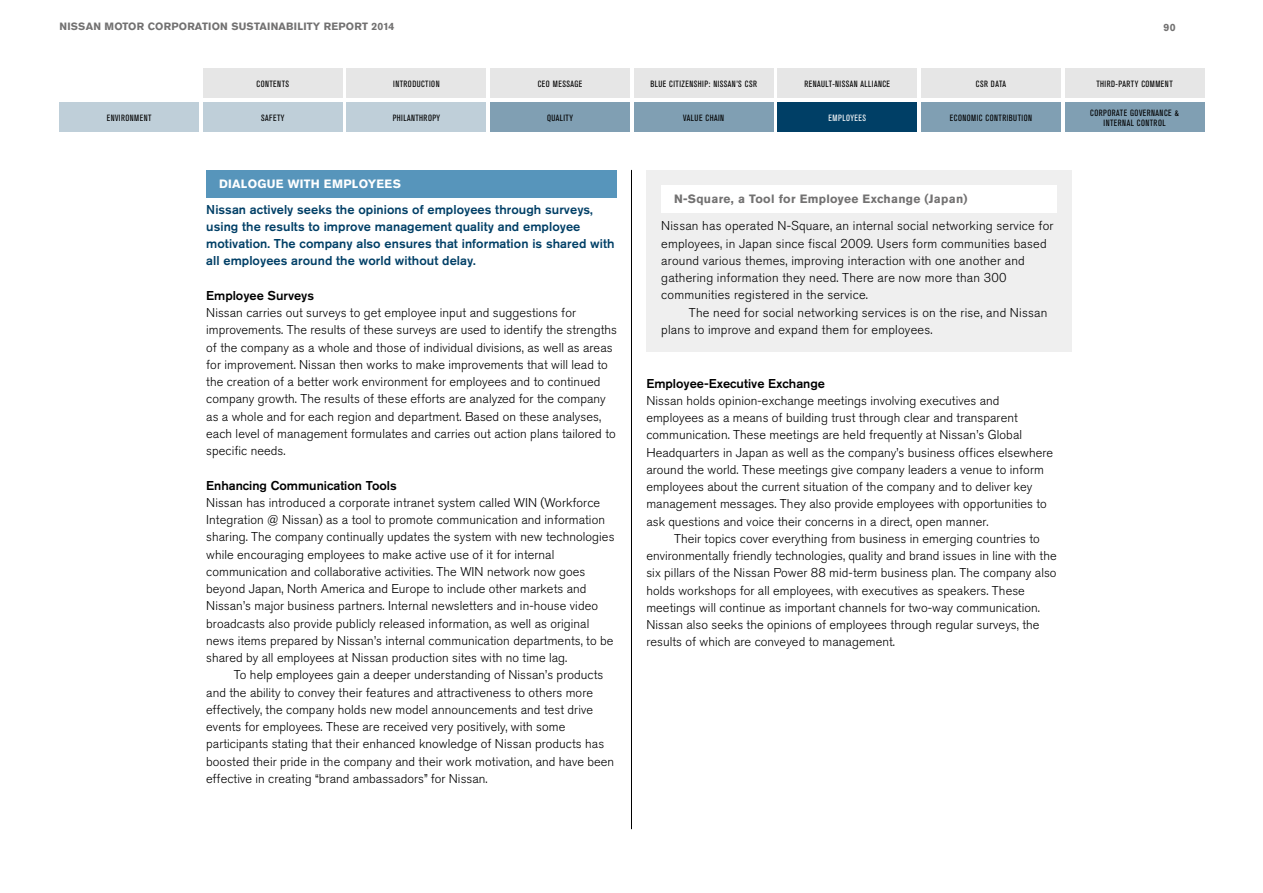
<style>
.page{position:relative;width:1263px;height:893px;background:#fff}
.page>*{position:absolute;margin:0;border:0;box-sizing:border-box;transform-origin:0 0}
.t1{font:300 12.75px/17.2px "Nissan AG";letter-spacing:.005em;color:#000}
.t2{font:500 12.75px/17.2px "Nissan AG";letter-spacing:.005em;color:#003f66}
.t3{font:500 12.75px "Nissan AG";color:#000}
.t4{font:700 12px "Nissan AG";letter-spacing:.025em;color:#727171}
.t5{font:700 12px "Nissan AG";letter-spacing:.025em;color:#fff}
.t6{font:700 10.5px "Nissan AG";letter-spacing:.02em;color:#727171}
.t7{font:condensed 9px/10.5px "Nissan AG";letter-spacing:.05em;color:#000;text-align:center}
.t8{font:condensed 9px "Nissan AG";letter-spacing:.05em;color:#fff}
</style>
<div class="page">
<hr style="left:631px;top:170px;width:1px;height:659px;background:#000">
<div style="left:646px;top:170px;width:425px;height:182px;background:#efefef"></div>
<div style="left:661px;top:185px;width:396px;height:28px;background:#fff"></div>
<div style="left:206px;top:170px;width:411px;height:28px;background:#5795bb"></div>
<div style="left:203px;top:102px;width:139px;height:30px;background:#bfcfd9"></div>
<div style="left:347px;top:102px;width:139px;height:30px;background:#bfcfd9"></div>
<div style="left:490px;top:102px;width:140px;height:30px;background:#809fb3"></div>
<div style="left:921px;top:102px;width:139px;height:30px;background:#809fb3"></div>
<div style="left:778px;top:102px;width:139px;height:30px;background:#003f66"></div>
<div style="left:634px;top:102px;width:139px;height:30px;background:#809fb3"></div>
<div style="left:778px;top:68px;width:139px;height:30px;background:#e6e6e6"></div>
<div style="left:1065px;top:102px;width:139px;height:30px;background:#809fb3"></div>
<div style="left:490px;top:68px;width:140px;height:30px;background:#e6e6e6"></div>
<div style="left:634px;top:68px;width:139px;height:30px;background:#e6e6e6"></div>
<div style="left:60px;top:102px;width:139px;height:30px;background:#bfcfd9"></div>
<div style="left:347px;top:68px;width:139px;height:30px;background:#e6e6e6"></div>
<div style="left:203px;top:68px;width:139px;height:30px;background:#e6e6e6"></div>
<div style="left:921px;top:68px;width:139px;height:30px;background:#e6e6e6"></div>
<div style="left:1065px;top:68px;width:139px;height:30px;background:#e6e6e6"></div>
<p class="t6" style="left:60px;top:20px;width:336px">NISSAN MOTOR CORPORATION SUSTAINABILITY REPORT 2014</p>
<p class="t6" style="left:1164px;top:21px;width:13px">90</p>
<p class="t7" style="left:107px;top:113px;width:46px">ENVIRONMENT</p>
<p class="t7" style="left:256px;top:79px;width:34px">CONTENTS</p>
<p class="t7" style="left:393px;top:79px;width:48px">INTRODUCTION</p>
<p class="t7" style="left:976px;top:79px;width:32px">CSR DATA</p>
<p class="t7" style="left:1096px;top:79px;width:78px">THIRD-PARTY COMMENT</p>
<p class="t7" style="left:538px;top:79px;width:46px">CEO MESSAGE</p>
<p class="t7" style="left:650px;top:79px;width:108px">BLUE CITIZENSHIP: NISSAN’S CSR</p>
<p class="t7" style="left:804px;top:79px;width:87px">RENAULT-NISSAN ALLIANCE</p>
<p class="t7" style="left:261px;top:113px;width:25px">SAFETY</p>
<p class="t7" style="left:393px;top:113px;width:49px">PHILANTHROPY</p>
<p class="t7" style="left:547px;top:113px;width:27px">QUALITY</p>
<p class="t7" style="left:683px;top:113px;width:43px">VALUE CHAIN</p>
<p class="t8" style="left:829px;top:113px;width:39px">EMPLOYEES</p>
<p class="t7" style="left:950px;top:113px;width:84px">ECONOMIC CONTRIBUTION</p>
<p class="t5" style="left:219px;top:177px;width:183px">DIALOGUE WITH EMPLOYEES</p>
<p class="t2" style="left:206px;top:200px;width:410px">Nissan actively seeks the opinions of employees through surveys, using the results to improve management quality and employee motivation. The company also ensures that information is shared with all employees around the world without delay.</p>
<p class="t3" style="left:206px;top:288px;width:109px">Employee Surveys</p>
<p class="t1" style="left:206px;top:304px;width:412px">Nissan carries out surveys to get employee input and suggestions for improvements. The results of these surveys are used to identify the strengths of the company as a whole and those of individual divisions, as well as areas for improvement. Nissan then works to make improvements that will lead to the creation of a better work environment for employees and to continued company growth. The results of these efforts are analyzed for the company as a whole and for each region and department. Based on these analyses, each level of management formulates and carries out action plans tailored to specific needs.</p>
<p class="t3" style="left:206px;top:477px;width:192px">Enhancing Communication Tools</p>
<p class="t1" style="left:206px;top:494px;width:410px">Nissan has introduced a corporate intranet system called WIN (Workforce Integration @ Nissan) as a tool to promote communication and information sharing. The company continually updates the system with new technologies while encouraging employees to make active use of it for internal communication and collaborative activities. The WIN network now goes beyond Japan, North America and Europe to include other markets and Nissan’s major business partners. Internal newsletters and in-house video broadcasts also provide publicly released information, as well as original news items prepared by Nissan’s internal communication departments, to be shared by all employees at Nissan production sites with no time lag.</p>
<p class="t1" style="left:206px;top:667px;width:409px;text-indent:28px">To help employees gain a deeper understanding of Nissan’s products and the ability to convey their features and attractiveness to others more effectively, the company holds new model announcements and test drive events for employees. These are received very positively, with some participants stating that their enhanced knowledge of Nissan products has boosted their pride in the company and their work motivation, and have been effective in creating “brand ambassadors” for Nissan.</p>
<p class="t4" style="left:674px;top:192px;width:295px">N-Square, a Tool for Employee Exchange (Japan)</p>
<p class="t1" style="left:661px;top:218px;width:394px">Nissan has operated N-Square, an internal social networking service for employees, in Japan since fiscal 2009. Users form communities based around various themes, improving interaction with one another and gathering information they need. There are now more than 300 communities registered in the service.</p>
<p class="t1" style="left:661px;top:304px;width:388px;text-indent:28px">The need for social networking services is on the rise, and Nissan plans to improve and expand them for employees.</p>
<p class="t3" style="left:646px;top:375px;width:180px">Employee-Executive Exchange</p>
<p class="t1" style="left:646px;top:392px;width:408px">Nissan holds opinion-exchange meetings involving executives and employees as a means of building trust through clear and transparent communication. These meetings are held frequently at Nissan’s Global Headquarters in Japan as well as the company’s business offices elsewhere around the world. These meetings give company leaders a venue to inform employees about the current situation of the company and to deliver key management messages. They also provide employees with opportunities to ask questions and voice their concerns in a direct, open manner.</p>
<p class="t1" style="left:646px;top:530px;width:412px;text-indent:28px">Their topics cover everything from business in emerging countries to environmentally friendly technologies, quality and brand issues in line with the six pillars of the Nissan Power 88 mid-term business plan. The company also holds workshops for all employees, with executives as speakers. These meetings will continue as important channels for two-way communication.<br>Nissan also seeks the opinions of employees through regular surveys, the results of which are conveyed to management.</p>
<p class="t7" style="left:1090px;top:107px;width:90px">CORPORATE GOVERNANCE &amp;<br>INTERNAL CONTROL</p>
</div>
